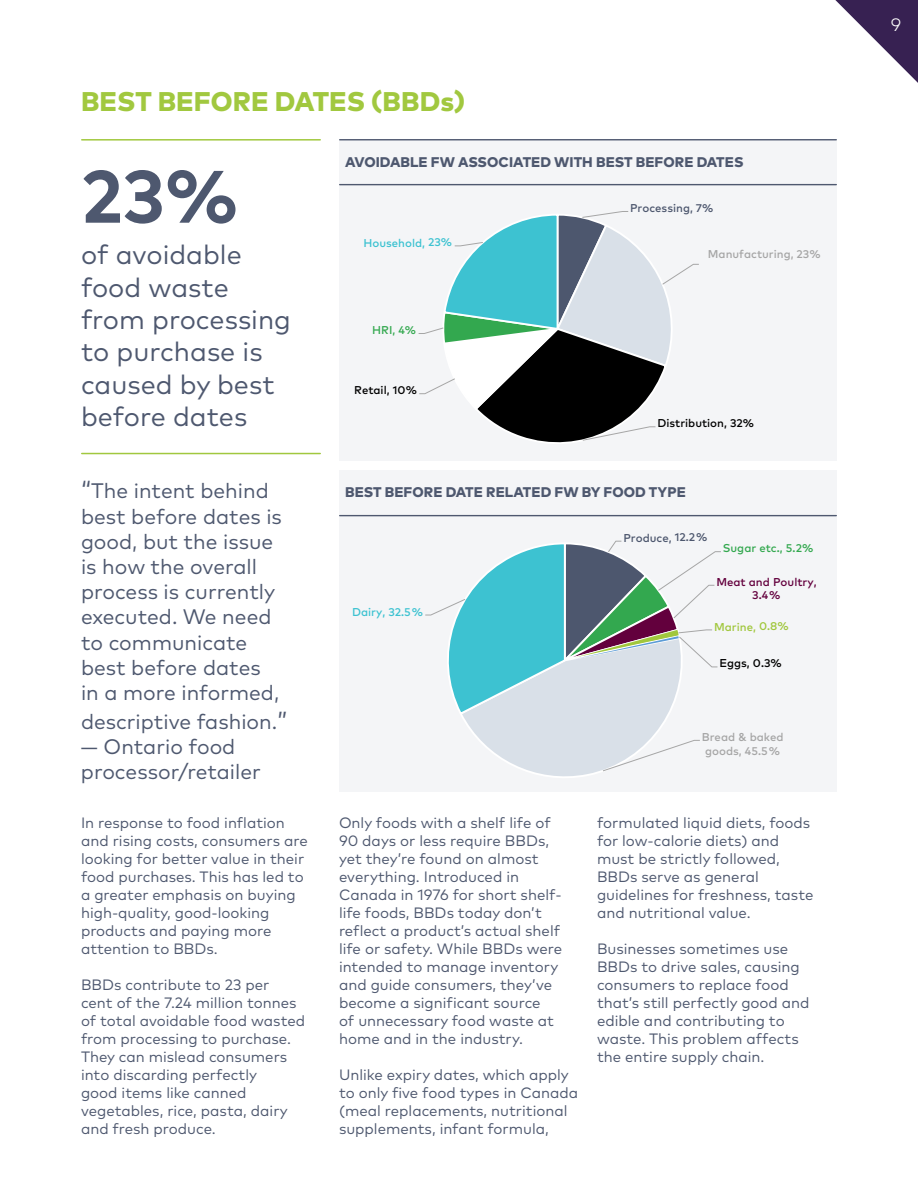
<style>
.page{position:relative;width:918px;height:1188px;background:#fff}
.page>*{position:absolute;margin:0;border:0;box-sizing:border-box;transform-origin:0 0}
.t1{font:700 73.95px "Mark OT";color:#4e586f}
.t2{font:27px/32.4px "Mark OT";color:#4e586f}
.t3{font:800 27px "Mark OT";letter-spacing:.005em;color:#a1c83f}
.t4{font:21px/25.2px "Mark OT";color:#4e586f}
.t5{font:300 18px "Mark OT";color:#fff}
.t6{font:15px/18px "Mark OT";color:#4e586f}
.t7{font:800 13.95px "Mark OT";letter-spacing:.005em;color:#4e586f}
.t8{font:500 11.4px/14px "Mark OT";color:#a6a6a6}
.t9{font:500 11.4px "Mark OT";color:#000}
.t10{font:500 11.4px "Mark OT";color:#4d576e}
.t11{font:500 11.4px "Mark OT";color:#3dc2d1}
.t12{font:500 11.4px "Mark OT";color:#33a84f}
.t13{font:500 11.4px "Mark OT";color:#63003d}
.t14{font:500 11.4px "Mark OT";color:#a1c73d}
.t15{font:500 11.1px "Mark OT";color:#63003d}
.s1{font-size:24px}
.s2{font-size:11.1px}
</style>
<div class="page">
<svg style="left:835px;top:0;width:83px;height:83px"></svg>
<hr style="left:82px;top:139px;width:238px;height:2px;background:#a1c83f">
<hr style="left:82px;top:453px;width:238px;height:1px;background:#a1c83f">
<div style="left:339px;top:139px;width:498px;height:321px;background:#f4f5f7"></div>
<hr style="left:340px;top:139px;width:496px;height:1px;background:#4e586f">
<hr style="left:340px;top:184px;width:496px;height:1px;background:#4e586f">
<svg style="left:418px;top:211px;width:281px;height:230px"></svg>
<div style="left:339px;top:470px;width:498px;height:321px;background:#f4f5f7"></div>
<hr style="left:340px;top:515px;width:496px;height:1px;background:#4e586f">
<svg style="left:431px;top:542px;width:261px;height:236px"></svg>
<h2 class="t3" style="left:81px;top:84px;width:386px">BEST BEFORE DATES (BBDs)</h2>
<h1 class="t1" style="left:81px;top:149px;width:159px">23%</h1>
<h2 class="t2" style="left:81px;top:238px;width:211px">of avoidable food waste from processing to purchase is caused by best before dates</h2>
<h3 class="t4" style="left:81px;top:478px;width:202px"><span class="s1">“</span>The intent behind best before dates is good, but the issue is how the overall process is currently executed. We need to communicate best before dates in a more informed,</h3>
<h3 class="t4" style="left:81px;top:709px;width:208px">descriptive fashion.<span class="s1">”</span></h3>
<h3 class="t4" style="left:81px;top:734px;width:181px">— Ontario food processor/retailer</h3>
<p class="t6" style="left:81px;top:813px;width:228px">In response to food inflation and rising costs, consumers are looking for better value in their food purchases. This has led to a greater emphasis on buying high-quality, good-looking products and paying more attention to BBDs.</p>
<p class="t6" style="left:81px;top:975px;width:226px">BBDs contribute to 23 per<br>cent of the 7.24 million tonnes of total avoidable food wasted from processing to purchase.<br>They can mislead consumers into discarding perfectly<br>good items like canned vegetables, rice, pasta, dairy and fresh produce.</p>
<p class="t7" style="left:345px;top:153px;width:400px">AVOIDABLE FW ASSOCIATED WITH BEST BEFORE DATES</p>
<p class="t10" style="left:630px;top:201px;width:85px">Processing, <span class="s2">7%</span></p>
<p class="t8" style="left:708px;top:246px;width:114px">Manufacturing, <span class="s2">23%</span></p>
<p class="t11" style="left:363px;top:235px;width:90px">Household, <span class="s2">23%</span></p>
<p class="t12" style="left:372px;top:323px;width:45px">HRI, <span class="s2">4%</span></p>
<p class="t9" style="left:354px;top:383px;width:64px">Retail, <span class="s2">10%</span></p>
<p class="t9" style="left:657px;top:416px;width:98px">Distribution, <span class="s2">32%</span></p>
<p class="t7" style="left:345px;top:483px;width:342px">BEST BEFORE DATE RELATED FW BY FOOD TYPE</p>
<p class="t10" style="left:623px;top:530px;width:86px">Produce, <span class="s2">12.2%</span></p>
<p class="t11" style="left:352px;top:604px;width:73px">Dairy, <span class="s2">32.5%</span></p>
<p class="t12" style="left:723px;top:541px;width:92px">Sugar etc., <span class="s2">5.2%</span></p>
<p class="t13" style="left:716px;top:575px;width:102px">Meat and Poultry,</p>
<p class="t15" style="left:752px;top:588px;width:30px">3.4%</p>
<p class="t14" style="left:714px;top:619px;width:76px">Marine, <span class="s2">0.8%</span></p>
<p class="t9" style="left:719px;top:656px;width:64px">Eggs, <span class="s2">0.3%</span></p>
<p class="t8" style="left:702px;top:730px;width:83px">Bread &amp; baked goods, <span class="s2">45.5%</span></p>
<p class="t6" style="left:339px;top:813px;width:225px">Only foods with a shelf life of<br>90 days or less require BBDs, yet they’re found on almost everything. Introduced in<br>Canada in 1976 for short shelf&shy;life foods, BBDs today don’t reflect a product’s actual shelf life or safety. While BBDs were intended to manage inventory and guide consumers, they’ve become a significant source<br>of unnecessary food waste at home and in the industry.</p>
<p class="t6" style="left:339px;top:1065px;width:241px">Unlike expiry dates, which apply to only five food types in Canada (meal replacements, nutritional supplements, infant formula,</p>
<p class="t6" style="left:597px;top:813px;width:218px">formulated liquid diets, foods for low-calorie diets) and must be strictly followed,<br>BBDs serve as general guidelines for freshness, taste and nutritional value.</p>
<p class="t6" style="left:597px;top:939px;width:214px">Businesses sometimes use<br>BBDs to drive sales, causing consumers to replace food that’s still perfectly good and edible and contributing to waste. This problem affects the entire supply chain.</p>
<p class="t5" style="left:891px;top:14px;width:12px">9</p>
</div>
